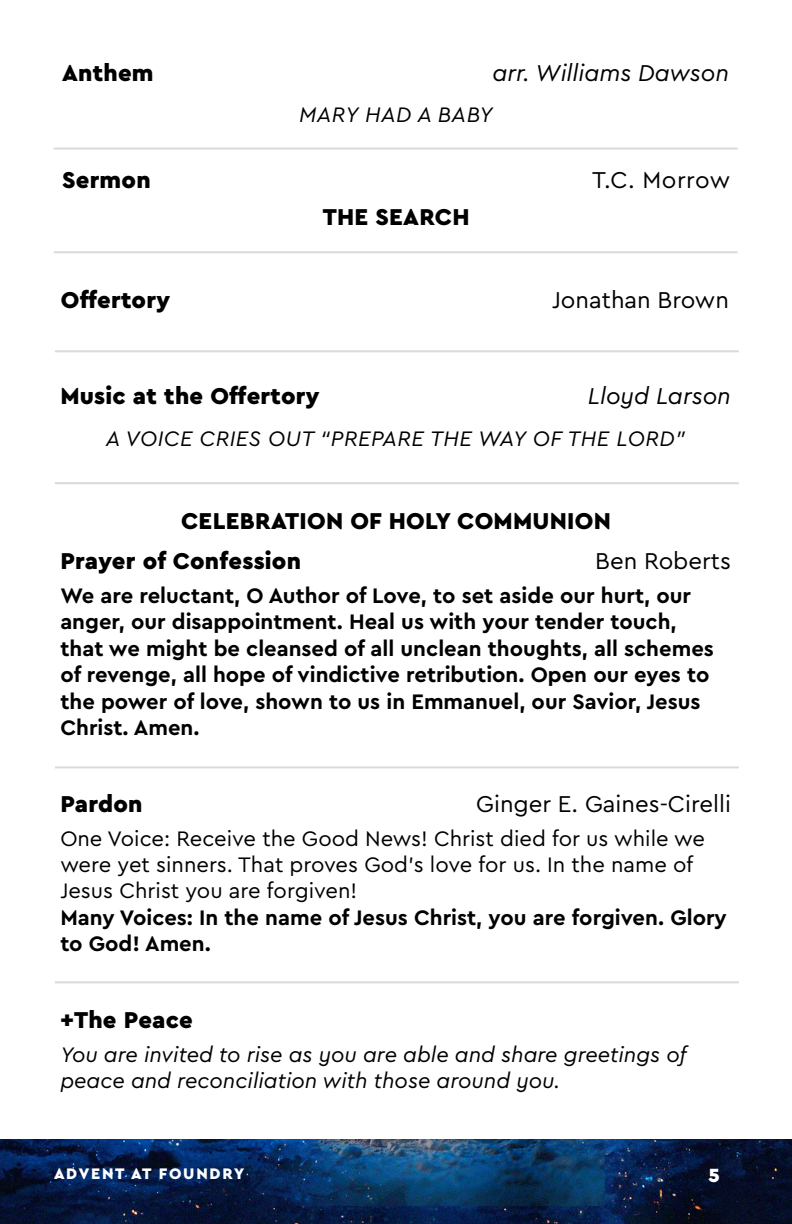
<style>
.page{position:relative;width:792px;height:1224px;background:#fff}
.page>*{position:absolute;margin:0;border:0;box-sizing:border-box;transform-origin:0 0}
.t1{font:900 24px "Cera Pro";letter-spacing:.01em;color:#000}
.t2{font:24px "Cera Pro";color:#000}
.t3{font:italic 24px "Cera Pro";color:#000}
.t4{font:700 22px/26.4px "Cera Pro";color:#000}
.t5{font:22px/26.4px "Cera Pro";color:#000}
.t6{font:italic 22px/26.4px "Cera Pro";color:#000}
.t7{font:italic 22px "Cera Pro";letter-spacing:.02em;color:#000}
.t8{font:900 20px "Cera Pro";color:#fff}
.t9{font:900 16px "Cera Pro";letter-spacing:.11em;color:#fff}
</style>
<div class="page">
<img style="left:0;top:1139px;width:792px;height:85px">
<hr style="left:54px;top:148px;width:684px;height:2px;background:#dadada">
<hr style="left:54px;top:251px;width:684px;height:2px;background:#dadada">
<hr style="left:55px;top:350px;width:684px;height:2px;background:#dadada">
<hr style="left:55px;top:482px;width:684px;height:2px;background:#dadada">
<hr style="left:55px;top:766px;width:684px;height:2px;background:#dadada">
<hr style="left:55px;top:981px;width:684px;height:2px;background:#dadada">
<p class="t1" style="left:62px;top:57px;width:93px">Anthem</p>
<p class="t3" style="left:492px;top:57px;width:238px">arr. Williams Dawson</p>
<p class="t7" style="left:299px;top:100px;width:195px">MARY HAD A BABY</p>
<p class="t1" style="left:62px;top:164px;width:90px">Sermon</p>
<p class="t2" style="left:592px;top:164px;width:140px">T.C. Morrow</p>
<p class="t1" style="left:323px;top:201px;width:148px">THE SEARCH</p>
<p class="t1" style="left:61px;top:284px;width:111px">Offertory</p>
<p class="t2" style="left:552px;top:284px;width:178px">Jonathan Brown</p>
<p class="t1" style="left:60px;top:380px;width:261px">Music at the Offertory</p>
<p class="t3" style="left:588px;top:380px;width:144px">Lloyd Larson</p>
<p class="t7" style="left:106px;top:424px;width:581px">A VOICE CRIES OUT “PREPARE THE WAY OF THE LORD”</p>
<p class="t1" style="left:181px;top:505px;width:431px">CELEBRATION OF HOLY COMMUNION</p>
<p class="t1" style="left:60px;top:545px;width:242px">Prayer of Confession</p>
<p class="t2" style="left:595px;top:545px;width:137px">Ben Roberts</p>
<p class="t4" style="left:60px;top:582px;width:655px">We are reluctant, O Author of Love, to set aside our hurt, our anger, our disappointment. Heal us with your tender touch, that we might be cleansed of all unclean thoughts, all schemes of revenge, all hope of vindictive retribution. Open our eyes to the power of love, shown to us in Emmanuel, our Savior, Jesus Christ. Amen.</p>
<p class="t1" style="left:60px;top:788px;width:84px">Pardon</p>
<p class="t2" style="left:476px;top:788px;width:256px">Ginger E. Gaines-Cirelli</p>
<p class="t5" style="left:60px;top:824px;width:646px">One Voice: Receive the Good News! Christ died for us while we were yet sinners. That proves God’s love for us. In the name of<br>Jesus Christ you are forgiven!</p>
<p class="t4" style="left:60px;top:903px;width:668px">Many Voices: In the name of Jesus Christ, you are forgiven. Glory to God! Amen.</p>
<p class="t1" style="left:60px;top:1004px;width:134px">+The Peace</p>
<p class="t6" style="left:60px;top:1040px;width:628px">You are invited to rise as you are able and share greetings of peace and reconciliation with those around you.</p>
<p class="t9" style="left:54px;top:1163px;width:192px">ADVENT AT FOUNDRY</p>
<p class="t8" style="left:709px;top:1162px;width:13px">5</p>
</div>
